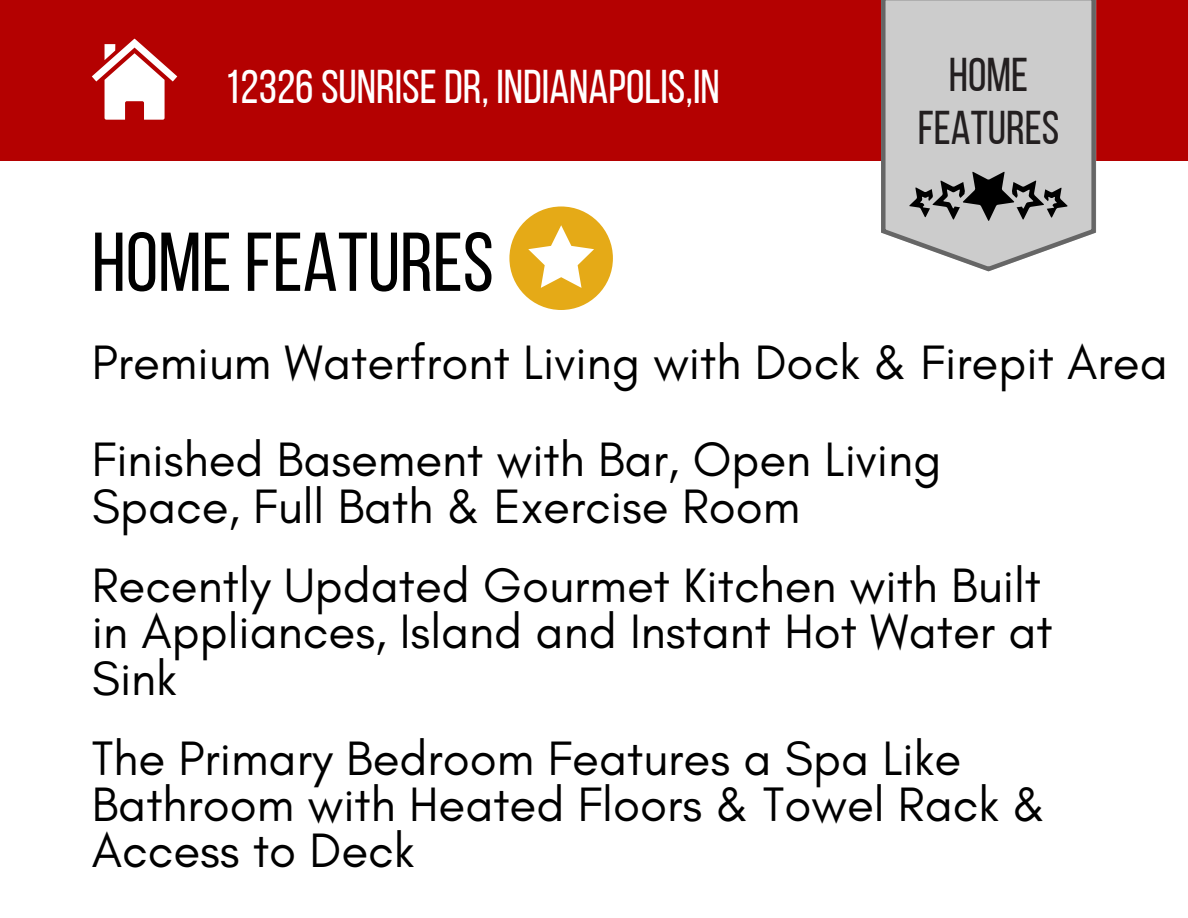
<style>
.page{position:relative;width:1188px;height:918px;background:#fff}
.page>*{position:absolute;margin:0;border:0;box-sizing:border-box;transform-origin:0 0}
.t1{font:83.25px "Bebas Neue";color:#000}
.t2{font:49.2px/46.2px "Glacial Indifference";color:#000}
.t3{font:47.25px "Bebas Neue";color:#fff}
.t4{font:47.25px "Bebas Neue";color:#231f20}
</style>
<div class="page">
<div style="left:0;top:0;width:1188px;height:160px;background:#b40101"></div>
<svg style="left:92px;top:39px;width:85px;height:81px"></svg>
<svg style="left:881px;top:0;width:215px;height:271px;background:#c9c9c9"></svg>
<svg style="left:909px;top:172px;width:159px;height:49px;background:#8a8a8a"></svg>
<div style="left:509px;top:206px;width:104px;height:104px;background:#e5aa17;border-radius:50%"></div>
<svg style="left:528px;top:225px;width:66px;height:63px"></svg>
<p class="t3" style="left:224px;top:68px;width:497px">12326SUNRISE DR, INDIANAPOLIS,IN</p>
<p class="t4" style="left:949px;top:56px;width:81px">HOME</p>
<p class="t4" style="left:918px;top:109px;width:143px">FEATURES</p>
<p class="t1" style="left:92px;top:228px;width:404px">HOMEFEATURES</p>
<p class="t2" style="left:92px;top:338px;width:1077px">Premium Waterfront Living with Dock &amp; Firepit Area</p>
<p class="t2" style="left:92px;top:436px;width:851px">Finished Basement with Bar, Open Living<br>Space, Full Bath &amp; Exercise Room</p>
<p class="t2" style="left:92px;top:562px;width:962px">Recently Updated Gourmet Kitchen with Built in Appliances, Island and Instant Hot Water at<br>Sink</p>
<p class="t2" style="left:92px;top:735px;width:956px">The Primary Bedroom Features a Spa Like<br>Bathroom with Heated Floors &amp; Towel Rack &amp;<br>Access to Deck</p>
</div>
